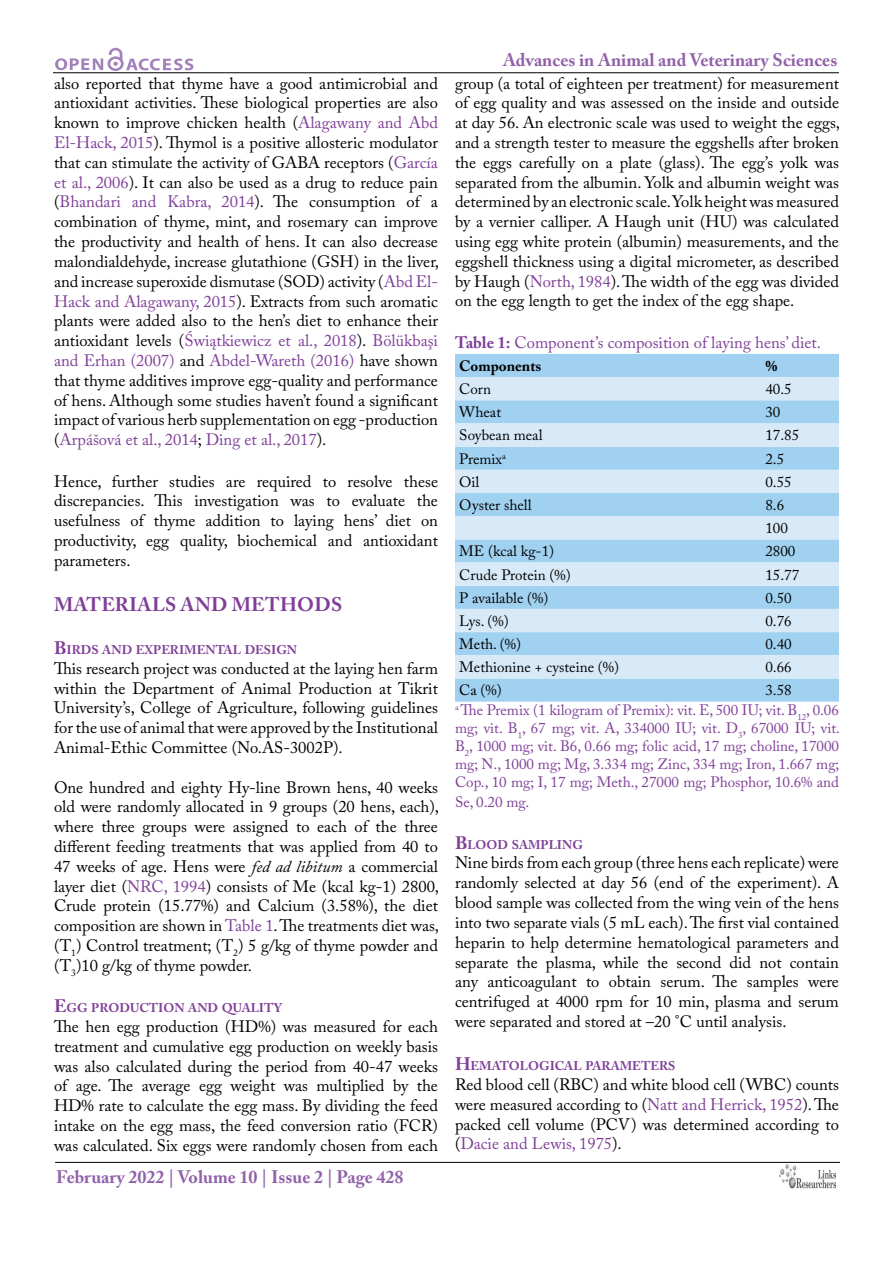
<style>
.page{position:relative;width:893px;height:1263px;background:#fff}
.page>*{position:absolute;margin:0;border:0;box-sizing:border-box;transform-origin:0 0}
.t1{font:700 19.5px "Adobe Caslon Pro";letter-spacing:.015em;color:#7f3f98}
.t2{font:700 18px "Adobe Caslon Pro";color:#9161a9}
.t3{font:16.5px/19.8px "Adobe Caslon Pro";color:#000;text-align:justify}
.t4{font:16.5px "Adobe Caslon Pro";color:#7f3f98}
.t5{font:15px/18px "Adobe Caslon Pro";color:#7f3f98}
.t6{font:15px/23.2px "Adobe Caslon Pro";color:#000}
.t7{font:700 15px "Adobe Caslon Pro";color:#000}
.t8{font:700 12.6px "Adobe Caslon Pro";color:#7f3f98}
.s1{color:#7f3f98}
.s2{font-size:18px}
.s3{font-style:italic}
.s4{font-weight:700}
.s5{color:#000}
</style>
<div class="page">
<hr style="left:53px;top:72px;width:786px;height:1px;background:#000">
<hr style="left:55px;top:1162px;width:785px;height:1px;background:#000">
<svg style="left:55px;top:48px;width:138px;height:23px"></svg>
<img style="left:780px;top:1164px;width:55px;height:25px">
<div style="left:455px;top:354px;width:384px;height:348px;background:#a1d1f0"></div>
<svg style="left:455px;top:377px;width:384px;height:301px;background:#bfdef4"></svg>
<p class="t3" style="left:54px;top:73px;width:387px">also reported that thyme have a good antimicrobial and antioxidant activities. These biological properties are also known to improve chicken health (<span class="s1">Alagawany and Abd El-Hack, 2015</span>). Thymol is a positive allosteric modulator that can stimulate the activity of GABA receptors (<span class="s1">García et al., 2006</span>). It can also be used as a drug to reduce pain (<span class="s1">Bhandari and Kabra, 2014</span>). The consumption of a combination of thyme, mint, and rosemary can improve the productivity and health of hens. It can also decrease malondialdehyde, increase glutathione (GSH) in the liver, and increase superoxide dismutase (SOD) activity (<span class="s1">Abd El-Hack and Alagawany, 2015</span>). Extracts from such aromatic plants were added also to the hen’s diet to enhance their antioxidant levels (<span class="s1">Świątkiewicz et al., 2018</span>). <span class="s1">Bölükbaşi and Erhan (2007)</span> and <span class="s1">Abdel-Wareth (2016)</span> have shown that thyme additives improve egg-quality and performance of hens. Although some studies haven’t found a significant impact of various herb supplementation on egg -production (<span class="s1">Arpášová et al., 2014</span>; <span class="s1">Ding et al., 2017</span>).</p>
<p class="t3" style="left:54px;top:471px;width:385px">Hence, further studies are required to resolve these discrepancies. This investigation was to evaluate the usefulness of thyme addition to laying hens’ diet on productivity, egg quality, biochemical and antioxidant parameters.</p>
<p class="t1" style="left:54px;top:593px;width:290px">MATERIALS AND METHOD S</p>
<p class="t8" style="left:54px;top:642px;width:245px"><span class="s2">B</span>IRDS AND EXPERIMENTAL DESIGN</p>
<p class="t3" style="left:54px;top:658px;width:385px">This research project was conducted at the laying hen farm within the Department of Animal Production at Tikrit University’s, College of Agriculture, following guidelines for the use of animal that were approved by the Institutional Animal-Ethic Committee (No.AS-3002P).</p>
<p class="t3" style="left:54px;top:777px;width:387px">One hundred and eighty Hy-line Brown hens, 40 weeks old were randomly allocated in 9 groups (20 hens, each), where three groups were assigned to each of the three different feeding treatments that was applied from 40 to 47 weeks of age. Hens were <span class="s3">fed ad libitum</span> a commercial layer diet (<span class="s1">NRC, 1994</span>) consists of Me (kcal kg-1) 2800, Crude protein (15.77%) and Calcium (3.58%), the diet composition are shown in <span class="s1">Table 1</span>. The treatments diet was, (T<sub>1</sub>) Control treatment; (T<sub>2</sub>) 5 g/kg of thyme powder and (T<sub>3</sub>)10 g/kg of thyme powder.</p>
<p class="t8" style="left:54px;top:1000px;width:229px"><span class="s2">E</span>GG PRODUCTION AND QUALITY</p>
<p class="t3" style="left:54px;top:1016px;width:386px">The hen egg production (HD%) was measured for each treatment and cumulative egg production on weekly basis was also calculated during the period from 40-47 weeks of age. The average egg weight was multiplied by the HD% rate to calculate the egg mass. By dividing the feed intake on the egg mass, the feed conversion ratio (FCR) was calculated. Six eggs were randomly chosen from each</p>
<p class="t2" style="left:56px;top:1166px;width:349px">February 2022 | Volume 10 | Issue 2 | Page 428</p>
<p class="t2" style="left:503px;top:50px;width:336px">Advances in Animal and Veterinary Sciences</p>
<p class="t3" style="left:455px;top:73px;width:387px">group (a total of eighteen per treatment) for measurement of egg quality and was assessed on the inside and outside at day 56. An electronic scale was used to weight the eggs, and a strength tester to measure the eggshells after broken the eggs carefully on a plate (glass). The egg’s yolk was separated from the albumin. Yolk and albumin weight was determined by an electronic scale. Yolk height was measured by a vernier calliper. A Haugh unit (HU) was calculated using egg white protein (albumin) measurements, and the eggshell thickness using a digital micrometer, as described by Haugh (<span class="s1">North, 1984</span>). The width of the egg was divided on the egg length to get the index of the egg shape.</p>
<p class="t4" style="left:455px;top:333px;width:367px"><span class="s4">Table 1:</span> Component’s composition of laying hens’ diet.</p>
<p class="t7" style="left:459px;top:357px;width:84px">Components</p>
<p class="t7" style="left:765px;top:357px;width:13px">%</p>
<p class="t6" style="left:459px;top:377px;width:33px">Corn</p>
<p class="t6" style="left:765px;top:377px;width:28px">40.5</p>
<p class="t6" style="left:459px;top:400px;width:43px">Wheat</p>
<p class="t6" style="left:765px;top:400px;width:16px">30</p>
<p class="t6" style="left:459px;top:424px;width:85px">Soybean meal</p>
<p class="t6" style="left:765px;top:424px;width:35px">17.85</p>
<p class="t6" style="left:459px;top:447px;width:48px">Premix<sup>a</sup></p>
<p class="t6" style="left:765px;top:447px;width:20px">2.5</p>
<p class="t6" style="left:459px;top:470px;width:22px">Oil</p>
<p class="t6" style="left:765px;top:470px;width:28px">0.55</p>
<p class="t6" style="left:459px;top:493px;width:74px">Oyster shell</p>
<p class="t6" style="left:765px;top:493px;width:24px">8.6<br>100</p>
<p class="t6" style="left:459px;top:540px;width:96px">ME (kcal kg-1)</p>
<p class="t6" style="left:765px;top:540px;width:31px">2800</p>
<p class="t6" style="left:459px;top:563px;width:113px">Crude Protein (%)</p>
<p class="t6" style="left:765px;top:563px;width:35px">15.77</p>
<p class="t6" style="left:459px;top:586px;width:91px">P available (%)</p>
<p class="t6" style="left:765px;top:586px;width:28px">0.50</p>
<p class="t6" style="left:459px;top:609px;width:51px">Lys. (%)</p>
<p class="t6" style="left:765px;top:609px;width:28px">0.76</p>
<p class="t6" style="left:459px;top:632px;width:63px">Meth. (%)</p>
<p class="t6" style="left:765px;top:632px;width:28px">0.40</p>
<p class="t6" style="left:459px;top:655px;width:161px">Methionine + cysteine (%)</p>
<p class="t6" style="left:765px;top:655px;width:28px">0.66</p>
<p class="t6" style="left:459px;top:679px;width:44px">Ca (%)</p>
<p class="t5" style="left:455px;top:680px;width:385px;line-height:19.6px;text-indent:310px"><span class="s5">3.58<br></span><sup>a</sup> The Premix (1 kilogram of Premix): vit. E, 500 IU; vit. B<sub>12</sub>, 0.06</p>
<p class="t5" style="left:455px;top:719px;width:386px;text-align:justify">mg; vit. B<sub>1</sub>, 67 mg; vit. A, 334000 IU; vit. D<sub>3</sub>, 67000 IU; vit.<br>B<sub>2</sub>, 1000 mg; vit. B6, 0.66 mg; folic acid, 17 mg; choline, 17000 mg; N., 1000 mg; Mg, 3.334 mg; Zinc, 334 mg; Iron, 1.667 mg; Cop., 10 mg; I, 17 mg; Meth., 27000 mg; Phosphor, 10.6% and</p>
<p class="t5" style="left:455px;top:793px;width:76px">Se, 0.20 mg.</p>
<p class="t8" style="left:455px;top:837px;width:68px"><span class="s2">B</span>LOOD SAM</p>
<p class="t8" style="left:541px;top:837px;width:44px">PLING</p>
<p class="t3" style="left:455px;top:853px;width:385px">Nine birds from each group (three hens each replicate) were randomly selected at day 56 (end of the experiment). A blood sample was collected from the wing vein of the hens into two separate vials (5 mL each). The first vial contained heparin to help determine hematological parameters and separate the plasma, while the second did not contain any anticoagulant to obtain serum. The samples were centrifuged at 4000 rpm for 10 min, plasma and serum were separated and stored at –20 °C until analysis.</p>
<p class="t8" style="left:455px;top:1058px;width:221px"><span class="s2">H</span>EMATOLOGICAL PARAMETERS</p>
<p class="t3" style="left:455px;top:1074px;width:385px">Red blood cell (RBC) and white blood cell (WBC) counts were measured according to (<span class="s1">Natt and Herrick, 1952</span>). The packed cell volume (PCV) was determined according to (<span class="s1">Dacie and Lewis, 1975</span>).</p>
</div>
